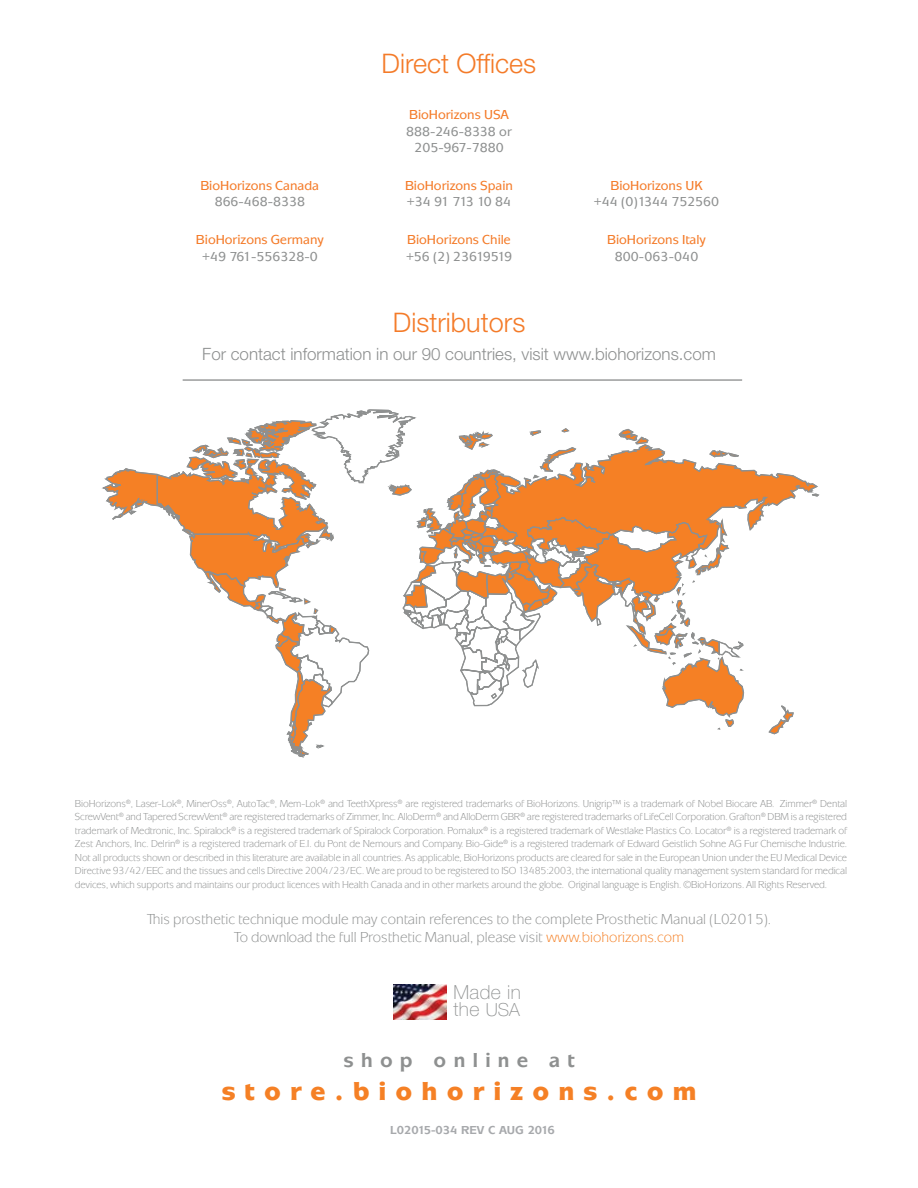
<style>
.page{position:relative;width:918px;height:1188px;background:#fff}
.page>*{position:absolute;margin:0;border:0;box-sizing:border-box;transform-origin:0 0}
.t1{font:300 27px "Helvetica Neue LT Pro";color:#f47b29}
.t2{font:900 27px "Mixage ITC Std";letter-spacing:.35em;color:#f58025}
.t3{font:700 21px "Mixage ITC Std";letter-spacing:.35em;color:#8e9090}
.t4{font:100 19.5px/16.8px "Helvetica Neue LT Pro";letter-spacing:.02em;color:#8e9090}
.t5{font:300 16.95px "Helvetica Neue LT Pro";color:#8e9090}
.t6{font:15px/18px "Mixage ITC Std";color:#8e9090;text-align:center}
.t7{font:500 13.5px "Mixage ITC Std";color:#f47b29}
.t8{font:500 13.5px/16.5px "Mixage ITC Std";color:#8e9090;text-align:center}
.t9{font:500 13.5px "Mixage ITC Std";letter-spacing:-.045em;color:#8e9090}
.t10{font:500 13.5px "Mixage ITC Std";letter-spacing:-.075em;color:#8e9090}
.t11{font:700 12px "Mixage ITC";color:#a7a9ac}
.t12{font:10.5px/13.5px "Mixage ITC Std";letter-spacing:-.01em;color:#8e9090;text-align:justify}
.s1{color:#f58025}
.s2{font-size:18px}
</style>
<div class="page">
<img style="left:393px;top:984px;width:54px;height:36px">
<hr style="left:183px;top:379px;width:559px;height:2px;background:#8e9090">
<svg style="left:102px;top:409px;width:718px;height:349px"></svg>
<h1 class="t1" style="left:382px;top:47px;width:156px">Direct Offices</h1>
<p class="t7" style="left:200px;top:177px;width:120px">BioHorizons Canada</p>
<p class="t8" style="left:215px;top:194px;width:92px">866-468-8338</p>
<p class="t7" style="left:196px;top:232px;width:129px">BioHorizons Germany</p>
<p class="t8" style="left:202px;top:248px;width:117px">+49 761-556328-0</p>
<p class="t7" style="left:409px;top:107px;width:101px">BioHorizons USA</p>
<p class="t8" style="left:406px;top:123px;width:107px">888-246-8338 or<br>205-967-7880</p>
<p class="t7" style="left:405px;top:177px;width:110px">BioHorizons Spain</p>
<p class="t10" style="left:407px;top:194px;width:106px">+34 91 713 10 84</p>
<p class="t7" style="left:407px;top:232px;width:105px">BioHorizons Chile</p>
<p class="t9" style="left:406px;top:248px;width:108px">+56 (2) 23619519</p>
<p class="t7" style="left:610px;top:177px;width:94px">BioHorizons UK</p>
<p class="t8" style="left:594px;top:194px;width:127px">+44 (0)1344 752560</p>
<p class="t7" style="left:607px;top:232px;width:100px">BioHorizons Italy</p>
<p class="t8" style="left:615px;top:248px;width:85px">800-063-040</p>
<h1 class="t1" style="left:393px;top:306px;width:134px">Distributors</h1>
<h3 class="t5" style="left:202px;top:344px;width:515px">For contact information in our 90 countries, visit www.biohorizons.com</h3>
<p class="t12" style="left:75px;top:797px;width:774px">BioHorizons®, Laser-Lok®, MinerOss®, AutoTac®, Mem-Lok® and TeethXpress® are registered trademarks of BioHorizons. Unigrip™ is a trademark of Nobel Biocare AB. Zimmer® Dental ScrewVent® and Tapered ScrewVent® are registered trademarks of Zimmer, Inc. AlloDerm® and AlloDerm GBR® are registered trademarks of LifeCell Corporation. Grafton® DBM is a registered trademark of Medtronic, Inc. Spiralock® is a registered trademark of Spiralock Corporation. Pomalux® is a registered trademark of Westlake Plastics Co. Locator® is a registered trademark of Zest Anchors, Inc. Delrin® is a registered trademark of E.I. du Pont de Nemours and Company. Bio-Gide® is a registered trademark of Edward Geistlich Sohne AG Fur Chemische Industrie.<br>Not all products shown or described in this literature are available in all countries. As applicable, BioHorizons products are cleared for sale in the European Union under the EU Medical Device Directive 93/42/EEC and the tissues and cells Directive 2004/23/EC. We are proud to be registered to ISO 13485:2003, the international quality management system standard for medical devices, which supports and maintains our product licences with Health Canada and in other markets around the globe. Original language is English. ©BioHorizons. All Rights Reserved.</p>
<h3 class="t6" style="left:147px;top:910px;width:626px">This prosthetic technique module may contain references to the complete Prosthetic Manual (L02015).<br>To download the full Prosthetic Manual, please visit <span class="s1">www.biohorizons.com</span></h3>
<h3 class="t4" style="left:454px;top:984px;width:69px">Made in the <span class="s2">USA</span></h3>
<h2 class="t3" style="left:344px;top:1048px;width:233px">shop online at</h2>
<h1 class="t2" style="left:222px;top:1074px;width:476px">store.biohorizons.com</h1>
<p class="t11" style="left:390px;top:1123px;width:166px">L02015-034 REV C AUG 2016</p>
</div>
